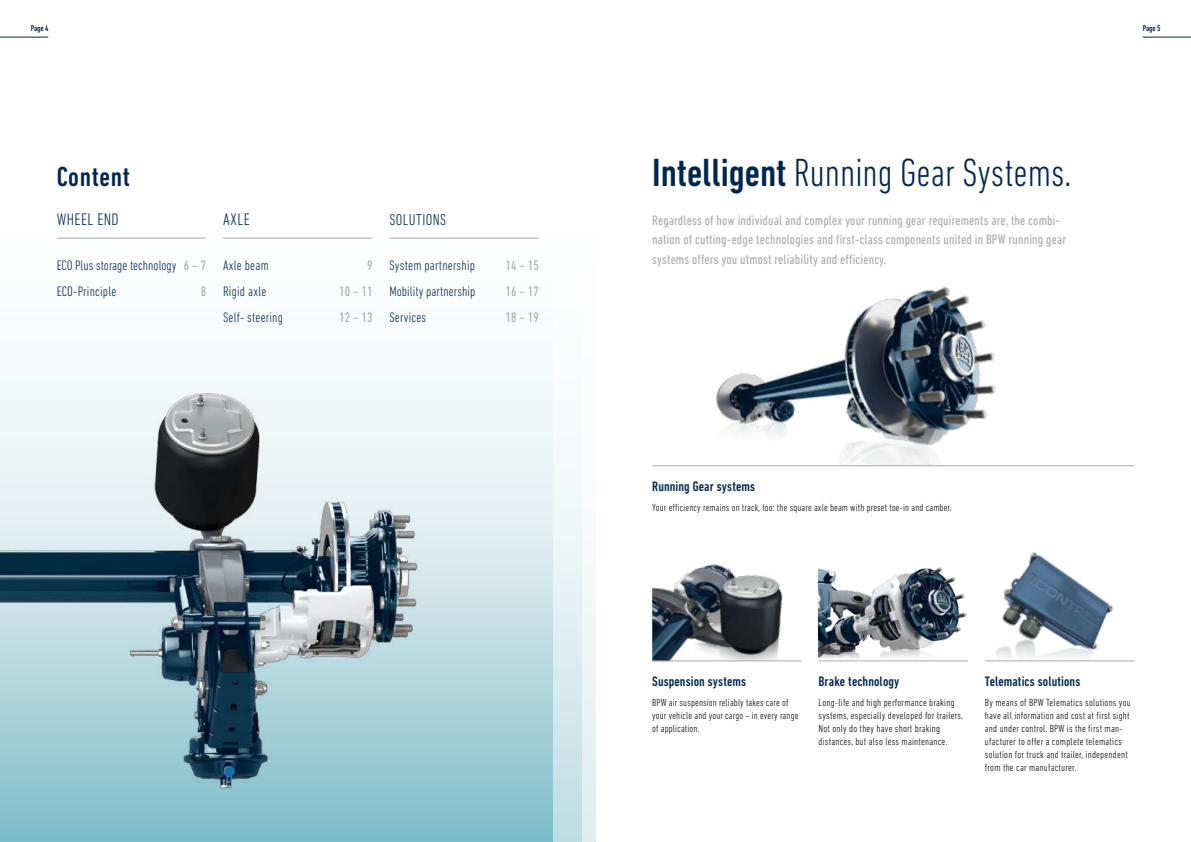
<style>
.page{position:relative;width:1191px;height:842px;background:#fff}
.page>*{position:absolute;margin:0;border:0;box-sizing:border-box;transform-origin:0 0}
.t1{font:300 condensed 40px "DIN Next LT Pro";color:#002750}
.t2{font:500 condensed 28px "DIN Next LT Pro";letter-spacing:.025em;color:#002750}
.t3{font:300 condensed 17px "DIN Next LT Pro";letter-spacing:.03em;color:#002750}
.t4{font:300 condensed 16px "DIN Next LT Pro";color:#002750}
.t5{font:condensed 14px/19.5px "DIN Next LT Pro";letter-spacing:.01em;color:#adaaa7}
.t6{font:300 condensed 14px "DIN Next LT Pro";letter-spacing:.015em;color:#002750}
.t7{font:500 condensed 14px "DIN Next LT Pro";letter-spacing:.01em;color:#002750}
.t8{font:300 condensed 10.5px/13px "DIN Next LT Pro";letter-spacing:.02em;color:#000}
.t9{font:500 condensed 8.5px "DIN Next LT Pro";letter-spacing:-.015em;color:#002750}
.s1{font-weight:500}
</style>
<div class="page">
<svg style="left:0;top:237px;width:553px;height:605px"></svg>
<svg style="left:553px;top:459px;width:29px;height:383px"></svg>
<svg style="left:582px;top:560px;width:14px;height:282px;fill:#e9f3f5"></svg>
<img style="left:0;top:387px;width:455px;height:429px">
<img style="left:652px;top:564px;width:149px;height:97px">
<img style="left:818px;top:567px;width:141px;height:71px">
<img style="left:818px;top:638px;width:141px;height:23px">
<img style="left:716px;top:286px;width:280px;height:179px">
<hr style="left:652px;top:661px;width:149px;height:1px;background:#adaaa7">
<hr style="left:818px;top:661px;width:150px;height:1px;background:#adaaa7">
<hr style="left:652px;top:465px;width:482px;height:1px;background:#adaaa7">
<img style="left:959px;top:594px;width:7px;height:68px">
<img style="left:966px;top:552px;width:168px;height:110px">
<hr style="left:57px;top:238px;width:149px;height:1px;background:#adaaa7">
<hr style="left:223px;top:238px;width:149px;height:1px;background:#adaaa7">
<hr style="left:389px;top:238px;width:150px;height:1px;background:#adaaa7">
<hr style="left:1142px;top:37px;width:49px;height:1px;background:#002750">
<hr style="left:0;top:37px;width:48px;height:1px;background:#002750">
<p class="t9" style="left:31px;top:24px;width:19px">Page 4</p>
<p class="t9" style="left:1142px;top:24px;width:19px">Page 5</p>
<h2 class="t2" style="left:57px;top:161px;width:75px">Content</h2>
<h3 class="t3" style="left:57px;top:209px;width:64px">Wheel End</h3>
<h3 class="t3" style="left:223px;top:209px;width:21px">Axle</h3>
<h3 class="t4" style="left:389px;top:210px;width:14px">Solutions</h3>
<h3 class="t6" style="left:57px;top:258px;width:121px">ECO Plus storage technology</h3>
<h3 class="t6" style="left:223px;top:258px;width:47px">Axle beam</h3>
<h3 class="t6" style="left:389px;top:258px;width:87px">System partnership</h3>
<h3 class="t6" style="left:57px;top:284px;width:61px">ECO-Principle</h3>
<h3 class="t6" style="left:223px;top:284px;width:45px">Rigid axle</h3>
<h3 class="t5" style="left:184px;top:256px;width:24px">6 – 7</h3>
<h3 class="t5" style="left:367px;top:256px;width:7px">9</h3>
<h3 class="t5" style="left:505px;top:256px;width:35px">14 – 15</h3>
<h3 class="t5" style="left:201px;top:282px;width:7px">8</h3>
<h3 class="t5" style="left:339px;top:282px;width:35px">10 – 11</h3>
<h3 class="t6" style="left:223px;top:310px;width:61px">Self- steering</h3>
<h3 class="t5" style="left:339px;top:308px;width:35px">12 – 13</h3>
<h3 class="t6" style="left:389px;top:284px;width:87px">Mobility partnership</h3>
<h3 class="t5" style="left:505px;top:282px;width:35px">16 – 17</h3>
<h3 class="t6" style="left:389px;top:310px;width:38px">Services</h3>
<h3 class="t5" style="left:505px;top:308px;width:35px">18 – 19</h3>
<h1 class="t1" style="left:652px;top:150px;width:420px"><span class="s1">Intelligent</span> Running Gear Systems.</h1>
<p class="t5" style="left:652px;top:210px;width:415px">Regardless of how individual and complex your running gear requirements are, the combi&shy;nation of cutting-edge technologies and first-class components united in BPW running gear systems offers you utmost reliability and efficiency.</p>
<h3 class="t7" style="left:652px;top:479px;width:104px">Running Gear systems</h3>
<p class="t8" style="left:652px;top:501px;width:301px">Your efficiency remains on track, too: the square axle beam with preset toe-in and camber.</p>
<h3 class="t7" style="left:652px;top:674px;width:95px">Suspension systems</h3>
<p class="t8" style="left:652px;top:696px;width:148px">BPW air suspension reliably takes care of your vehicle and your cargo – in every range of application.</p>
<h3 class="t7" style="left:818px;top:674px;width:82px">Brake technology</h3>
<p class="t8" style="left:818px;top:696px;width:146px">Long-life and high performance braking systems, especially developed for trailers.<br>Not only do they have short braking distances, but also less maintenance.</p>
<h3 class="t7" style="left:985px;top:674px;width:97px">Telematics solutions</h3>
<p class="t8" style="left:985px;top:696px;width:147px">By means of BPW Telematics solutions you have all information and cost at first sight and under control. BPW is the first man&shy;ufacturer to offer a complete telematics solution for truck and trailer, independent from the car manufacturer.</p>
</div>
